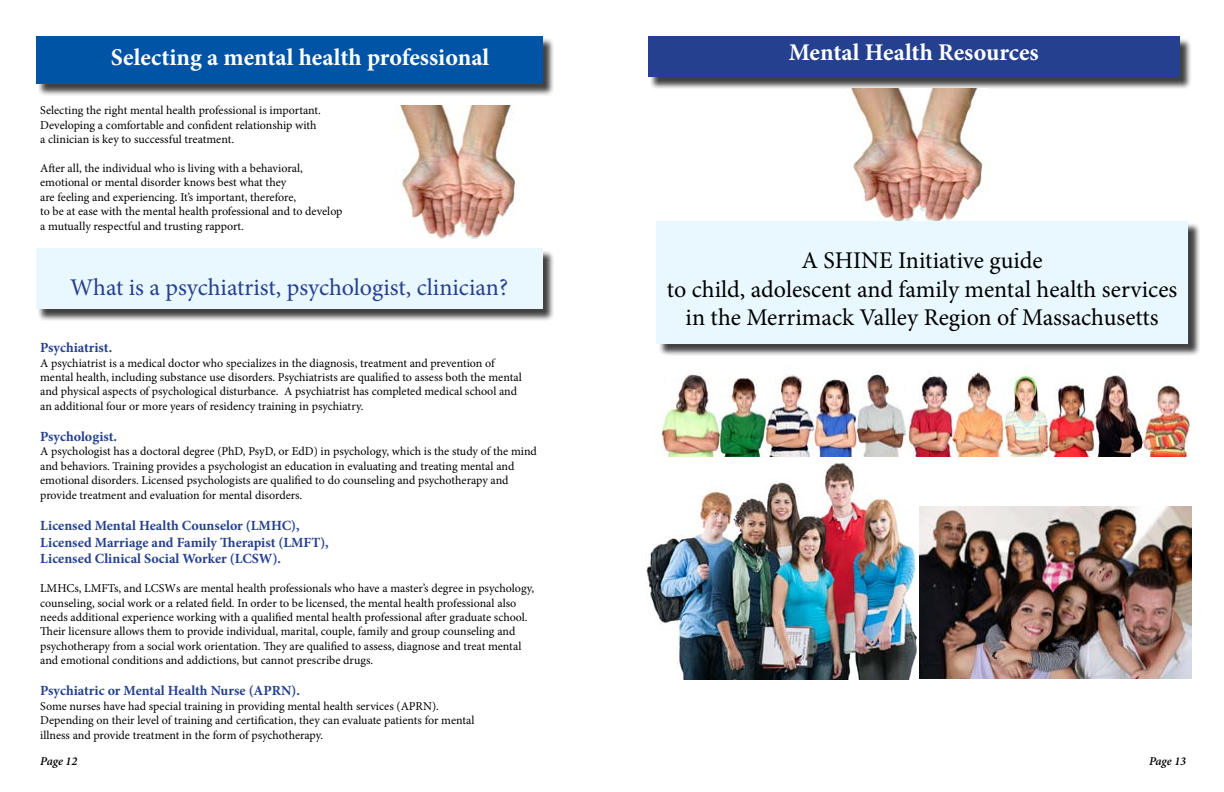
<style>
.page{position:relative;width:1224px;height:792px;background:#fff}
.page>*{position:absolute;margin:0;border:0;box-sizing:border-box;transform-origin:0 0}
.t1{font:24px/28.8px "Minion Pro";color:#000;text-align:center}
.t2{font:700 24px "Minion Pro";color:#fff}
.t3{font:24px "Minion Pro";color:#25408f}
.t4{font:700 14px/16.8px "Minion Pro";color:#25408f}
.t5{font:12px/14.4px "Minion Pro";color:#000}
.t6{font:italic 600 12px "Minion Pro";letter-spacing:-.005em;color:#000}
</style>
<div class="page">
<div style="left:38px;top:249px;width:517px;height:72px;background:#000;opacity:.75"></div>
<div style="left:36px;top:248px;width:506px;height:61px;background:#e9f7fe"></div>
<div style="left:38px;top:38px;width:517px;height:59px;background:#000;opacity:.75"></div>
<div style="left:36px;top:36px;width:506px;height:48px;background:#0054a6"></div>
<img style="left:400px;top:106px;width:121px;height:133px">
<div style="left:650px;top:37px;width:542px;height:52px;background:#000;opacity:.75"></div>
<div style="left:648px;top:36px;width:532px;height:41px;background:#25408f"></div>
<img style="left:848px;top:88px;width:140px;height:134px">
<img style="left:660px;top:364px;width:530px;height:92px">
<div style="left:658px;top:223px;width:542px;height:134px;background:#000;opacity:.75"></div>
<div style="left:656px;top:222px;width:532px;height:122px;background:#e9f7fe"></div>
<img style="left:646px;top:463px;width:271px;height:216px">
<img style="left:919px;top:506px;width:273px;height:172px">
<h1 class="t2" style="left:111px;top:40px;width:380px">Selecting a mental health professional</h1>
<p class="t5" style="left:40px;top:103px;width:282px">Selecting the right mental health professional is important.<br>Developing a comfortable and confident relationship with a clinician is key to successful treatment.</p>
<p class="t5" style="left:40px;top:161px;width:304px">After all, the individual who is living with a behavioral, emotional or mental disorder knows best what they<br>are feeling and experiencing. It’s important, therefore,<br>to be at ease with the mental health professional and to develop a mutually respectful and trusting rapport.</p>
<h1 class="t3" style="left:70px;top:271px;width:439px">What is a psychiatrist, psychologist, clinician?</h1>
<p class="t4" style="left:40px;top:339px;width:74px">Psychiatrist.</p>
<p class="t5" style="left:40px;top:356px;width:483px">A psychiatrist is a medical doctor who specializes in the diagnosis, treatment and prevention of mental health, including substance use disorders. Psychiatrists are qualified to assess both the mental and physical aspects of psychological disturbance. A psychiatrist has completed medical school and an additional four or more years of residency training in psychiatry.</p>
<p class="t4" style="left:40px;top:428px;width:79px">Psychologist.</p>
<p class="t5" style="left:40px;top:444px;width:498px">A psychologist has a doctoral degree (PhD, PsyD, or EdD) in psychology, which is the study of the mind and behaviors. Training provides a psychologist an education in evaluating and treating mental and emotional disorders. Licensed psychologists are qualified to do counseling and psychotherapy and provide treatment and evaluation for mental disorders.</p>
<p class="t4" style="left:40px;top:517px;width:290px">Licensed Mental Health Counselor (LMHC),<br>Licensed Marriage and Family Therapist (LMFT),<br>Licensed Clinical Social Worker (LCSW).</p>
<p class="t5" style="left:40px;top:581px;width:496px">LMHCs, LMFTs, and LCSWs are mental health professionals who have a master’s degree in psychology, counseling, social work or a related field. In order to be licensed, the mental health professional also needs additional experience working with a qualified mental health professional after graduate school.<br>Their licensure allows them to provide individual, marital, couple, family and group counseling and psychotherapy from a social work orientation. They are qualified to assess, diagnose and treat mental and emotional conditions and addictions, but cannot prescribe drugs.</p>
<p class="t4" style="left:40px;top:682px;width:261px">Psychiatric or Mental Health Nurse (APRN).</p>
<p class="t5" style="left:40px;top:699px;width:436px">Some nurses have had special training in providing mental health services (APRN).<br>Depending on their level of training and certification, they can evaluate patients for mental illness and provide treatment in the form of psychotherapy.</p>
<h1 class="t2" style="left:789px;top:36px;width:251px">Mental Health Resources</h1>
<h1 class="t1" style="left:667px;top:246px;width:512px">A SHINE Initiative guide<br>to child, adolescent and family mental health services in the Merrimack Valley Region of Massachusetts</h1>
<p class="t6" style="left:40px;top:752px;width:39px">Page 12</p>
<p class="t6" style="left:1149px;top:752px;width:39px">Page 13</p>
</div>
